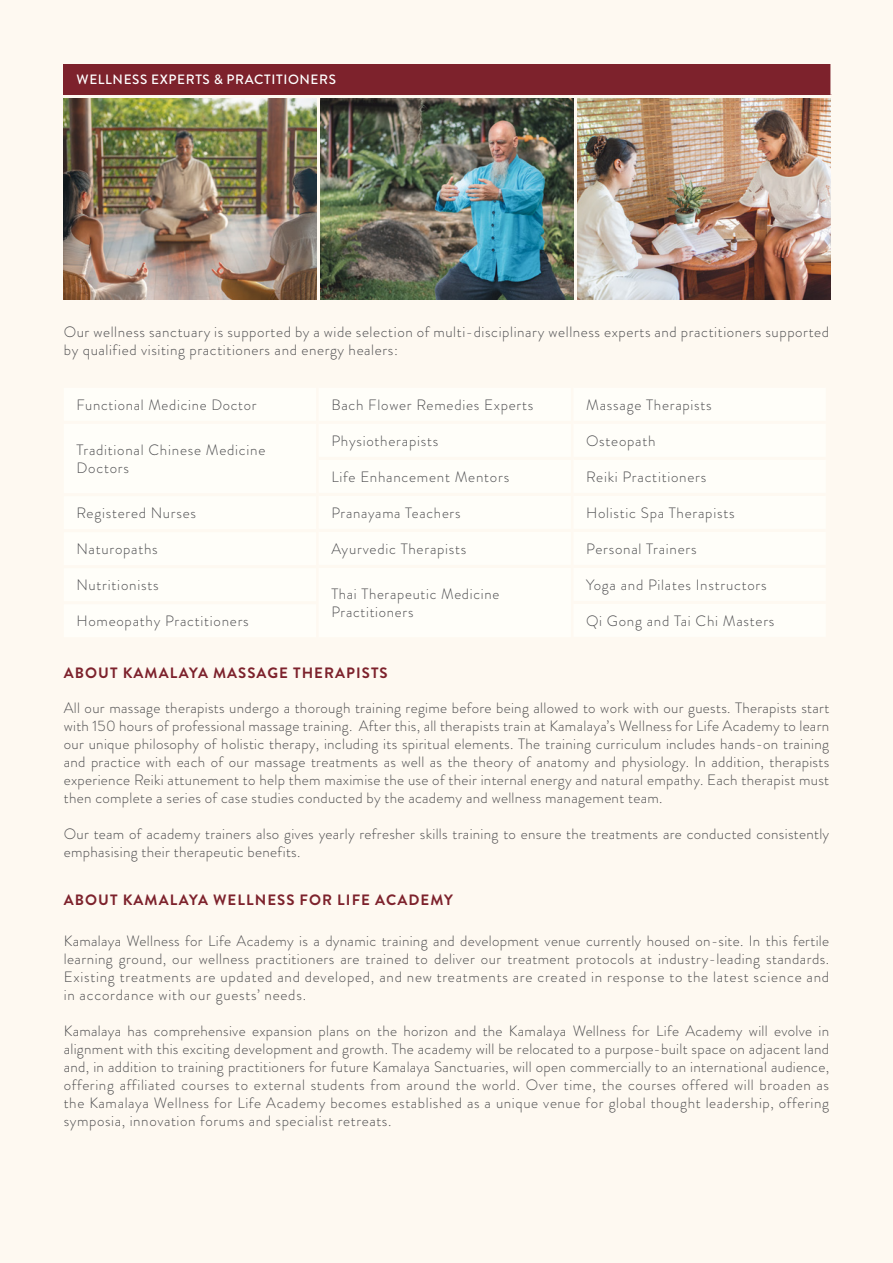
<style>
.page{position:relative;width:893px;height:1263px;background:#fef9f1}
.page>*{position:absolute;margin:0;border:0;box-sizing:border-box;transform-origin:0 0}
.t1{font:300 15px/18px "Brandon Grotesque";letter-spacing:.04em;color:#4d4d4f}
.t2{font:300 15px/18px "Brandon Grotesque";letter-spacing:.02em;color:#4d4d4f}
.t3{font:700 15px "Brandon Grotesque";letter-spacing:.07em;color:#7d222c}
.t4{font:500 13.5px "Brandon Grotesque";letter-spacing:.045em;color:#fff}
</style>
<div class="page">
<div style="left:64px;top:64px;width:768px;height:31px;background:#7d222c"></div>
<hr style="left:830px;top:64px;width:3px;height:31px;background:#fef9f1">
<img style="left:578px;top:99px;width:252px;height:200px">
<img style="left:321px;top:99px;width:252px;height:200px">
<img style="left:64px;top:99px;width:252px;height:200px">
<p class="t4" style="left:77px;top:70px;width:261px">WELLNESS EXPERTS &amp; PRACTITIONERS</p>
<p class="t1" style="left:64px;top:322px;width:767px">Our wellness sanctuary is supported by a wide selection of multi-disciplinary wellness experts and practitioners supported by qualified visiting practitioners and energy healers:</p>
<p class="t1" style="left:77px;top:395px;width:182px">Functional Medicine Doctor</p>
<p class="t1" style="left:77px;top:441px;width:190px">Traditional Chinese Medicine<br>Doctors</p>
<p class="t1" style="left:77px;top:504px;width:121px">Registered Nurses</p>
<p class="t1" style="left:77px;top:540px;width:83px">Naturopaths</p>
<p class="t1" style="left:77px;top:576px;width:84px">Nutritionists</p>
<p class="t1" style="left:77px;top:612px;width:174px">Homeopathy Practitioners</p>
<p class="t1" style="left:331px;top:395px;width:204px">Bach Flower Remedies Experts</p>
<p class="t1" style="left:331px;top:431px;width:108px">Physiotherapists</p>
<p class="t1" style="left:331px;top:467px;width:179px">Life Enhancement Mentors</p>
<p class="t1" style="left:331px;top:503px;width:131px">Pranayama Teachers</p>
<p class="t1" style="left:331px;top:540px;width:137px">Ayurvedic Therapists</p>
<p class="t1" style="left:331px;top:585px;width:170px">Thai Therapeutic Medicine<br>Practitioners</p>
<p class="t3" style="left:64px;top:662px;width:325px">ABOUT KAMALAYA MASSAGE THERAPISTS</p>
<p class="t1" style="left:586px;top:395px;width:127px">Massage Therapists</p>
<p class="t1" style="left:586px;top:431px;width:71px">Osteopath</p>
<p class="t1" style="left:586px;top:467px;width:122px">Reiki Practitioners</p>
<p class="t1" style="left:586px;top:504px;width:150px">Holistic Spa Therapists</p>
<p class="t1" style="left:586px;top:540px;width:112px">Personal Trainers</p>
<p class="t1" style="left:586px;top:576px;width:182px">Yoga and Pilates Instructors</p>
<p class="t1" style="left:586px;top:612px;width:190px">Qi Gong and Tai Chi Masters</p>
<p class="t1" style="left:64px;top:699px;width:767px;text-align:justify">All our massage therapists undergo a thorough training regime before being allowed to work with our guests. Therapists start with 150 hours of professional massage training. After this, all therapists train at Kamalaya’s Wellness for Life Academy to learn our unique philosophy of holistic therapy, including its spiritual elements. The training curriculum includes hands-on training and practice with each of our massage treatments as well as the theory of anatomy and physiology. In addition, therapists experience Reiki attunement to help them maximise the use of their internal energy and natural empathy. Each therapist must then complete a series of case studies conducted by the academy and wellness management team.</p>
<p class="t2" style="left:64px;top:825px;width:767px">Our team of academy trainers also gives yearly refresher skills training to ensure the treatments are conducted consistently emphasising their therapeutic benefits.</p>
<p class="t3" style="left:64px;top:889px;width:391px">ABOUT KAMALAYA WELLNESS FOR LIFE ACADEMY</p>
<p class="t1" style="left:64px;top:932px;width:767px;text-align:justify">Kamalaya Wellness for Life Academy is a dynamic training and development venue currently housed on-site. In this fertile learning ground, our wellness practitioners are trained to deliver our treatment protocols at industry-leading standards.<br>Existing treatments are updated and developed, and new treatments are created in response to the latest science and in accordance with our guests’ needs.</p>
<p class="t1" style="left:64px;top:1022px;width:767px;text-align:justify">Kamalaya has comprehensive expansion plans on the horizon and the Kamalaya Wellness for Life Academy will evolve in alignment with this exciting development and growth. The academy will be relocated to a purpose-built space on adjacent land and, in addition to training practitioners for future Kamalaya Sanctuaries, will open commercially to an international audience, offering affiliated courses to external students from around the world. Over time, the courses offered will broaden as the Kamalaya Wellness for Life Academy becomes established as a unique venue for global thought leadership, offering symposia, innovation forums and specialist retreats.</p>
</div>
